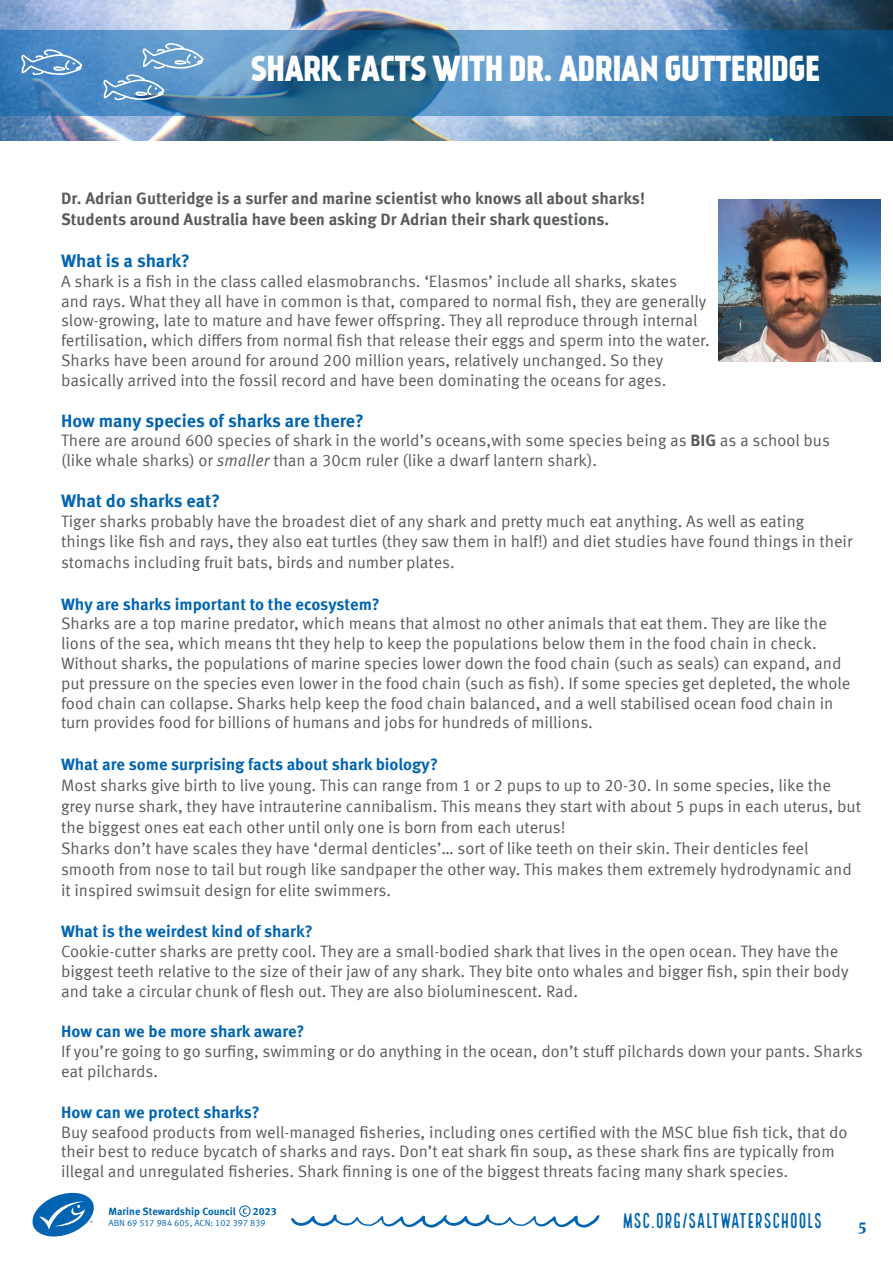
<style>
.page{position:relative;width:893px;height:1263px;background:#fff}
.page>*{position:absolute;margin:0;border:0;box-sizing:border-box;transform-origin:0 0}
.t1{font:34.5px "Kankin";letter-spacing:-.02em;color:#fff}
.t2{font:21px "Local Brewery Four";letter-spacing:-.01em;color:#0164b0}
.t3{font:700 18px "Meta Offc Pro";color:#0164b0}
.t4{font:16.5px/19.8px "Meta Offc Pro Norm";color:#585b5c}
.t5{font:700 16.5px "Meta Offc Pro";color:#0164b0}
.t6{font:700 16.5px "Meta Offc Pro";color:#585b5c}
.t7{font:700 16.5px "Meta Serif Pro";color:#0164b0}
.t8{font:700 10.5px "Meta Offc Pro";color:#0164b0}
.t9{font:9px "Meta Offc Pro Norm";color:#0164b0}
.s1{font-family:"Meta Offc Pro";font-weight:700}
.s2{font-family:"Meta Offc Pro Norm Ita"}
</style>
<div class="page">
<svg style="left:291px;top:1214px;width:309px;height:13px"></svg>
<svg style="left:32px;top:1192px;width:62px;height:45px"></svg>
<svg style="left:243px;top:1208px;width:4px;height:6px"></svg>
<div style="left:239px;top:1205px;width:11px;height:12px;border:1px solid #0164b0;border-radius:50%"></div>
<img style="left:0;top:0;width:893px;height:141px">
<svg style="left:0;top:30px;width:892px;height:85px;background:#3e7bac"></svg>
<svg style="left:21px;top:49px;width:61px;height:26px;background:#73a4d2"></svg>
<svg style="left:103px;top:43px;width:101px;height:57px;background:#6fa1ce"></svg>
<hr style="left:892px;top:30px;width:1px;height:85px;background:#0164b0">
<img style="left:719px;top:200px;width:161px;height:161px">
<p class="t1" style="left:251px;top:47px;width:571px">SHARK FACTS WITH DR. ADRIAN GUTTERIDGE</p>
<p class="t6" style="left:61px;top:185px;width:585px">Dr. Adrian Gutteridge is a surfer and marine scientist who knows all about sharks!</p>
<p class="t6" style="left:61px;top:206px;width:550px">Students around Australia have been asking Dr Adrian their shark questions.</p>
<p class="t3" style="left:61px;top:247px;width:130px">What is a shark?</p>
<p class="t4" style="left:61px;top:270px;width:650px">A shark is a fish in the class called elasmobranchs. ‘Elasmos’ include all sharks, skates<br>and rays. What they all have in common is that, compared to normal fish, they are generally slow-growing, late to mature and have fewer offspring. They all reproduce through internal fertilisation, which differs from normal fish that release their eggs and sperm into the water.<br>Sharks have been around for around 200 million years, relatively unchanged. So they basically arrived into the fossil record and have been dominating the oceans for ages.</p>
<p class="t3" style="left:61px;top:406px;width:304px">How many species of sharks are there?</p>
<p class="t4" style="left:61px;top:430px;width:770px">There are around 600 species of shark in the world’s oceans,with some species being as <span class="s1">BIG</span> as a school bus (like whale sharks) or <span class="s2">smaller</span> than a 30cm ruler (like a dwarf lantern shark).</p>
<p class="t3" style="left:61px;top:487px;width:161px">What do sharks eat?</p>
<p class="t4" style="left:61px;top:510px;width:793px;line-height:20.4px">Tiger sharks probably have the broadest diet of any shark and pretty much eat anything. As well as eating things like fish and rays, they also eat turtles (they saw them in half!) and diet studies have found things in their stomachs including fruit bats, birds and number plates.</p>
<p class="t5" style="left:61px;top:591px;width:320px">Why are sharks important to the ecosystem?</p>
<p class="t4" style="left:61px;top:613px;width:791px">Sharks are a top marine predator, which means that almost no other animals that eat them. They are like the lions of the sea, which means tht they help to keep the populations below them in the food chain in check.<br>Without sharks, the populations of marine species lower down the food chain (such as seals) can expand, and put pressure on the species even lower in the food chain (such as fish). If some species get depleted, the whole food chain can collapse. Sharks help keep the food chain balanced, and a well stabilised ocean food chain in turn provides food for billions of humans and jobs for hundreds of millions.</p>
<p class="t5" style="left:61px;top:752px;width:378px">What are some surprising facts about shark biology?</p>
<p class="t4" style="left:61px;top:774px;width:801px;line-height:21px">Most sharks give birth to live young. This can range from 1 or 2 pups to up to 20-30. In some species, like the grey nurse shark, they have intrauterine cannibalism. This means they start with about 5 pups in each uterus, but the biggest ones eat each other until only one is born from each uterus!</p>
<p class="t4" style="left:61px;top:837px;width:792px;line-height:21px">Sharks don’t have scales they have ‘dermal denticles’… sort of like teeth on their skin. Their denticles feel smooth from nose to tail but rough like sandpaper the other way. This makes them extremely hydrodynamic and it inspired swimsuit design for elite swimmers.</p>
<p class="t5" style="left:61px;top:918px;width:253px">What is the weirdest kind of shark?</p>
<p class="t4" style="left:61px;top:940px;width:789px">Cookie-cutter sharks are pretty cool. They are a small-bodied shark that lives in the open ocean. They have the biggest teeth relative to the size of their jaw of any shark. They bite onto whales and bigger fish, spin their body and take a circular chunk of flesh out. They are also bioluminescent. Rad.</p>
<p class="t5" style="left:61px;top:1019px;width:245px">How can we be more shark aware?</p>
<p class="t4" style="left:61px;top:1040px;width:803px">If you’re going to go surfing, swimming or do anything in the ocean, don’t stuff pilchards down your pants. Sharks eat pilchards.</p>
<p class="t5" style="left:61px;top:1099px;width:200px">How can we protect sharks?</p>
<p class="t4" style="left:61px;top:1121px;width:788px">Buy seafood products from well-managed fisheries, including ones certified with the MSC blue fish tick, that do their best to reduce bycatch of sharks and rays. Don’t eat shark fin soup, as these shark fins are typically from illegal and unregulated fisheries. Shark finning is one of the biggest threats facing many shark species.</p>
<p class="t8" style="left:108px;top:1203px;width:129px">Marine Stewardship Council</p>
<p class="t8" style="left:253px;top:1203px;width:25px">2023</p>
<p class="t9" style="left:108px;top:1216px;width:159px">ABN 69 517 984 605, ACN: 102 397 839</p>
<p class="t2" style="left:622px;top:1209px;width:202px">MSC.ORG/SALTWATERSCHOOLS</p>
<p class="t7" style="left:858px;top:1212px;width:9px">5</p>
</div>
